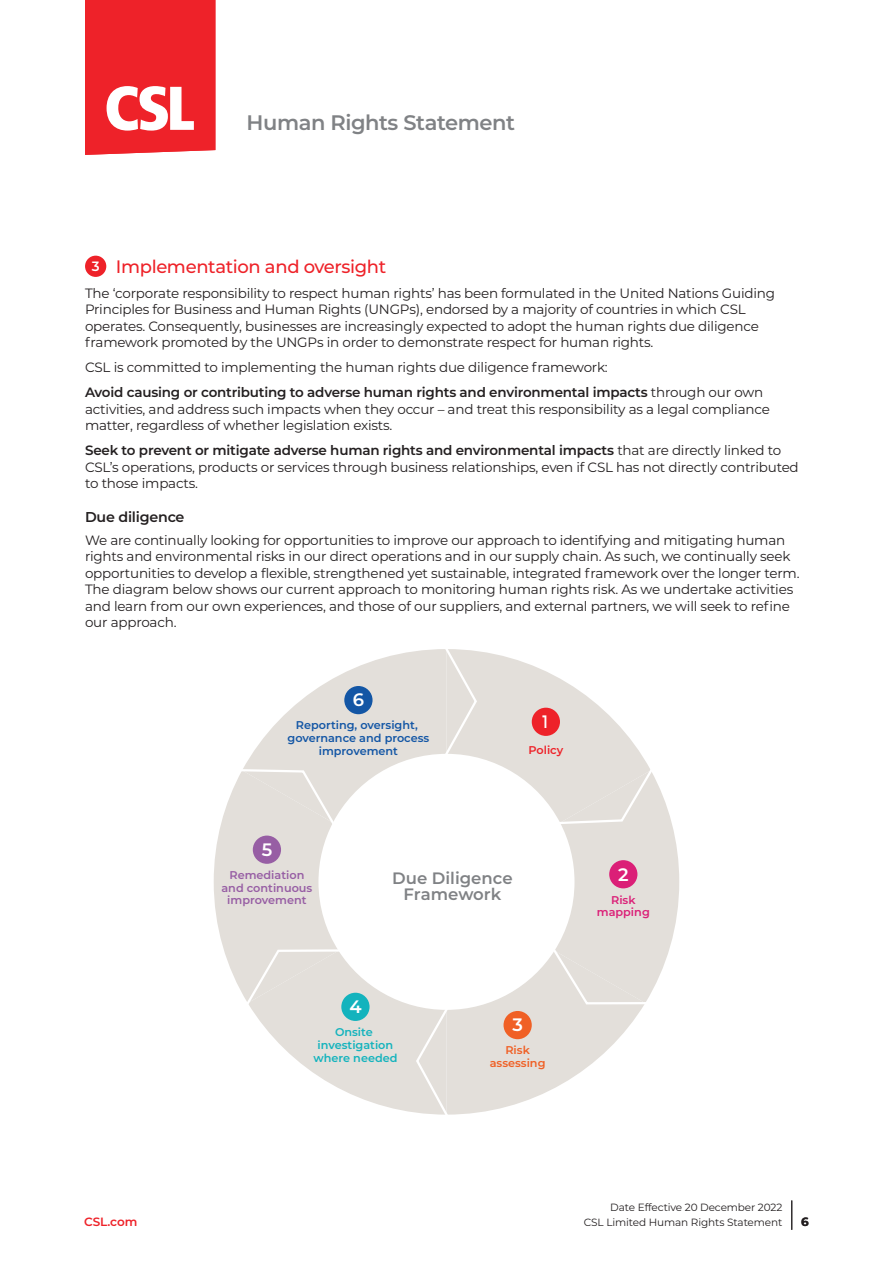
<style>
.page{position:relative;width:893px;height:1263px;background:#fff}
.page>*{position:absolute;margin:0;border:0;box-sizing:border-box;transform-origin:0 0}
.t1{font:600 21px "Montserrat";letter-spacing:-.02em;color:#808285}
._01__Sub_Head_1{font:500 18px "Montserrat";letter-spacing:-.02em;color:#ee2229}
.t2{font:600 18px "Montserrat";color:#fff}
.t3{font:600 18px "Montserrat";color:#fff;scale:.78 1}
.t4{font:600 16.5px/16.6px "Montserrat";color:#808285;text-align:center}
._01__Sub_Head_2{font:600 14.25px "Montserrat";letter-spacing:-.015em;color:#231f20}
._01__Main_Body{font:13.5px/16.5px "Montserrat";letter-spacing:-.015em;color:#231f20}
.t5{font:600 13.5px "Montserrat";color:#fff}
.t6{font:600 12px "Montserrat";letter-spacing:-.01em;color:#ee2229}
.t7{font:700 12px "Montserrat";color:#231f20}
.t8{font:600 11.25px/12.8px "Montserrat";color:#1356a5;text-align:center}
.t9{font:600 11.25px/12.8px "Montserrat";color:#975ea4;text-align:center}
.t10{font:600 11.25px/12.8px "Montserrat";color:#13b3bd;text-align:center}
.t11{font:600 11.25px/12.8px "Montserrat";color:#f06025;text-align:center}
.t12{font:600 11.25px/12.8px "Montserrat";color:#db1f77;text-align:center}
.t13{font:600 11.25px "Montserrat";color:#ee2229}
.t14{font:10.5px "Montserrat";letter-spacing:-.01em;color:#231f20}
.s1{font-weight:600}
</style>
<div class="page">
<div style="left:85px;top:256px;width:21px;height:21px;background:#ee2229;border-radius:50%"></div>
<svg style="left:214px;top:649px;width:465px;height:466px"></svg>
<div style="left:532px;top:708px;width:28px;height:28px;background:#ee2229;border-radius:50%"></div>
<div style="left:609px;top:860px;width:28px;height:28px;background:#db1f77;border-radius:50%"></div>
<div style="left:503px;top:1011px;width:29px;height:28px;background:#f06025;border-radius:50%"></div>
<div style="left:341px;top:993px;width:29px;height:28px;background:#13b3bd;border-radius:50%"></div>
<div style="left:253px;top:835px;width:28px;height:29px;background:#975ea4;border-radius:50%"></div>
<div style="left:344px;top:686px;width:29px;height:28px;background:#1356a5;border-radius:50%"></div>
<hr style="left:791px;top:1200px;width:1px;height:30px;background:#231f20">
<svg style="left:85px;top:0;width:130px;height:155px;background:#f03d43"></svg>
<h1 class="t1" style="left:247px;top:107px;width:270px">Human Rights Statement</h1>
<p class="t5" style="left:92px;top:257px;width:9px">3</p>
<p class="_01__Sub_Head_1" style="left:116px;top:254px;width:272px">Implementation and oversight</p>
<p class="_01__Main_Body" style="left:85px;top:284px;width:691px">The ‘corporate responsibility to respect human rights’ has been formulated in the United Nations Guiding Principles for Business and Human Rights (UNGPs), endorsed by a majority of countries in which CSL operates. Consequently, businesses are increasingly expected to adopt the human rights due diligence framework promoted by the UNGPs in order to demonstrate respect for human rights.</p>
<p class="_01__Main_Body" style="left:85px;top:359px;width:524px">CSL is committed to implementing the human rights due diligence framework:</p>
<p class="_01__Main_Body" style="left:85px;top:384px;width:686px"><span class="s1">Avoid causing or contributing to adverse human rights and environmental impacts</span> through our own activities, and address such impacts when they occur – and treat this responsibility as a legal compliance matter, regardless of whether legislation exists.</p>
<p class="_01__Main_Body" style="left:85px;top:442px;width:715px"><span class="s1">Seek to prevent or mitigate adverse human rights and environmental impacts</span> that are directly linked to<br>CSL’s operations, products or services through business relationships, even if CSL has not directly contributed to those impacts.</p>
<p class="_01__Sub_Head_2" style="left:85px;top:506px;width:101px">Due diligence</p>
<p class="_01__Main_Body" style="left:85px;top:531px;width:716px">We are continually looking for opportunities to improve our approach to identifying and mitigating human rights and environmental risks in our direct operations and in our supply chain. As such, we continually seek opportunities to develop a flexible, strengthened yet sustainable, integrated framework over the longer term.<br>The diagram below shows our current approach to monitoring human rights risk. As we undertake activities and learn from our own experiences, and those of our suppliers, and external partners, we will seek to refine our approach.</p>
<p class="t2" style="left:353px;top:687px;width:13px">6</p>
<p class="t8" style="left:288px;top:718px;width:143px">Reporting, oversight, governance and process improvement</p>
<p class="t3" style="left:542px;top:709px;width:8px">1</p>
<p class="t13" style="left:528px;top:742px;width:36px">Policy</p>
<p class="t2" style="left:262px;top:837px;width:12px">5</p>
<p class="t9" style="left:221px;top:868px;width:92px">Remediation and continuous improvement</p>
<p class="t4" style="left:392px;top:869px;width:122px">Due Diligence<br>Framework</p>
<p class="t2" style="left:349px;top:994px;width:14px">4</p>
<p class="t10" style="left:335px;top:1025px;width:39px">Onsite</p>
<p class="t2" style="left:512px;top:1012px;width:12px">3</p>
<p class="t10" style="left:313px;top:1038px;width:86px">investigation where needed</p>
<p class="t11" style="left:490px;top:1043px;width:57px">Risk assessing</p>
<p class="t2" style="left:618px;top:861px;width:12px">2</p>
<p class="t12" style="left:597px;top:893px;width:54px">Risk mapping</p>
<p class="t14" style="left:610px;top:1200px;width:174px">Date Effective 20 December 2022</p>
<p class="t6" style="left:84px;top:1213px;width:55px">CSL.com</p>
<p class="t14" style="left:584px;top:1214px;width:200px">CSL Limited Human Rights Statement</p>
<p class="t7" style="left:801px;top:1213px;width:9px">6</p>
</div>
